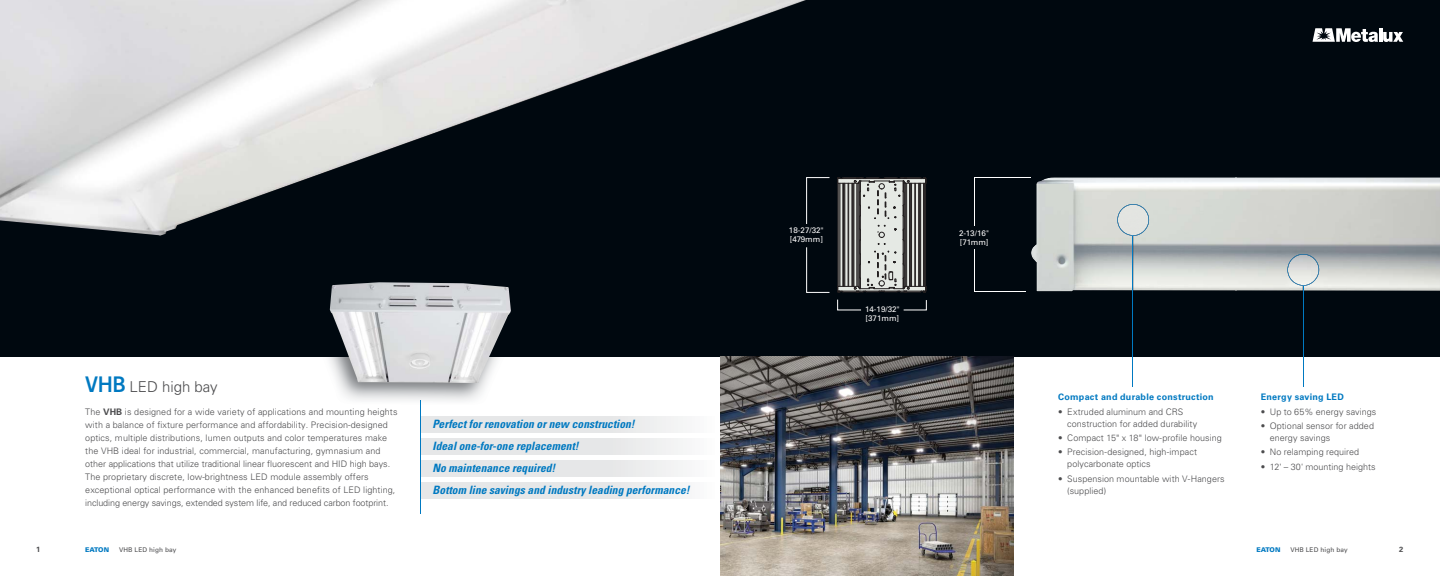
<style>
.page{position:relative;width:1440px;height:576px;background:#fff}
.page>*{position:absolute;margin:0;border:0;box-sizing:border-box;transform-origin:0 0}
.t1{font:300 15px "Univers LT Std";color:#4c4c4e}
.t2{font:italic 700 condensed 11.5px/22.1px "Univers LT Std";color:#0079c1}
.t3{font:300 9px/13px "Univers LT Std";letter-spacing:.01em;color:#4c4c4e}
.t4{font:700 9px "Univers LT Std";letter-spacing:.025em;color:#0079c1}
.t5{font:8px/9.6px "Univers LT Std";color:#fff}
.t6{font:700 7.5px "Univers LT Std";color:#4c4c4e}
.t7{font:6.5px "Univers LT Std";letter-spacing:.015em;color:#4c4c4e}
.t8{font:900 6.5px "Univers LT Std";letter-spacing:-.02em;color:#0079c1}
.s1{font-family:"Eaton";font-weight:700;font-size:22px;color:#0079c1}
.s2{font-weight:700}
.s3{font-family:"Helvetica Neue LT Std";font-weight:300}
.s4{font-family:"Helvetica Neue LT Std"}
.s5{font-family:"Minion Pro";font-weight:400}
</style>
<div class="page">
<div style="left:420px;top:416px;width:297px;height:16px;background:linear-gradient(to right,#e1e2e3,#f3f3f4)"></div>
<div style="left:420px;top:438px;width:297px;height:16px;background:linear-gradient(to right,#e1e2e3,#f3f3f4)"></div>
<div style="left:420px;top:460px;width:297px;height:17px;background:linear-gradient(to right,#e1e2e3,#f3f3f4)"></div>
<div style="left:420px;top:483px;width:297px;height:16px;background:linear-gradient(to right,#e1e2e3,#f3f3f4)"></div>
<div style="left:0;top:0;width:1440px;height:357px;background:#00080f"></div>
<img style="left:0;top:0;width:806px;height:236px">
<svg style="left:1313px;top:28px;width:90px;height:14px"></svg>
<img style="left:720px;top:357px;width:294px;height:219px">
<svg style="left:837px;top:177px;width:90px;height:116px;background:#999a97"></svg>
<svg style="left:806px;top:177px;width:24px;height:47px"></svg>
<svg style="left:806px;top:247px;width:24px;height:46px"></svg>
<svg style="left:903px;top:300px;width:24px;height:10px"></svg>
<svg style="left:837px;top:299px;width:24px;height:11px"></svg>
<img style="left:1031px;top:177px;width:409px;height:114px">
<hr style="left:975px;top:291px;width:51px;height:1px;background:#fff">
<hr style="left:975px;top:177px;width:56px;height:1px;background:#fff">
<hr style="left:974px;top:178px;width:1px;height:47px;background:#fff">
<hr style="left:974px;top:249px;width:1px;height:42px;background:#fff">
<hr style="left:1133px;top:236px;width:1px;height:151px;background:#0079c1">
<hr style="left:1303px;top:286px;width:1px;height:101px;background:#0079c1">
<img style="left:329px;top:308px;width:157px;height:93px">
<img style="left:330px;top:282px;width:181px;height:101px">
<hr style="left:420px;top:401px;width:1px;height:113px;background:#0079c1">
<svg style="left:1117px;top:204px;width:32px;height:32px"></svg>
<svg style="left:1287px;top:254px;width:32px;height:32px"></svg>
<h1 class="t1" style="left:85px;top:379px;width:134px"><span class="s1">VHB</span> LED high bay</h1>
<p class="t3" style="left:85px;top:406px;width:314px">The <span class="s2">VHB</span> is designed for a wide variety of applications and mounting heights with a balance of fixture performance and affordability. Precision-designed optics, multiple distributions, lumen outputs and color temperatures make the VHB ideal for industrial, commercial, manufacturing, gymnasium and other applications that utilize traditional linear fluorescent and HID high bays.<br>The proprietary discrete, low-brightness LED module assembly offers exceptional optical performance with the enhanced benefits of LED lighting, including energy savings, extended system life, and reduced carbon footprint.</p>
<p class="t2" style="left:432px;top:413px;width:259px">Perfect for renovation or new construction!<br>Ideal one-for-one replacement!<br>No maintenance required!<br>Bottom line savings and industry leading performance!</p>
<p class="t5" style="left:789px;top:226px;width:36px">18-27/32" [479mm]</p>
<p class="t5" style="left:865px;top:305px;width:36px">14-19/32" [371mm]</p>
<p class="t5" style="left:959px;top:229px;width:31px">2-13/16<span class="s3">" </span>[71mm]</p>
<p class="t4" style="left:1058px;top:393px;width:157px">Compact and durable construction</p>
<p class="t3" style="left:1067px;top:406px;width:131px;line-height:12px;text-indent:-9px">• Extruded aluminum and CRS construction for added durability</p>
<p class="t3" style="left:1058px;top:432px;width:165px">• Compact 15<span class="s4">"</span> x 18<span class="s4">"</span> low-profile housing</p>
<p class="t3" style="left:1067px;top:447px;width:131px;line-height:12px;text-indent:-9px">• Precision-designed, high-impact polycarbonate optics</p>
<p class="t3" style="left:1067px;top:473px;width:159px;line-height:12px;text-indent:-9px">• Suspension mountable with V-Hangers (supplied)</p>
<p class="t4" style="left:1261px;top:393px;width:85px">Energy saving LED</p>
<p class="t3" style="left:1261px;top:406px;width:117px">• Up to 65% energy savings</p>
<p class="t3" style="left:1270px;top:420px;width:106px;line-height:12px;text-indent:-9px">• Optional sensor for added energy savings</p>
<p class="t3" style="left:1261px;top:446px;width:100px">• No relamping required</p>
<p class="t3" style="left:1261px;top:461px;width:116px">• 12<span class="s5">'</span> – 30<span class="s5">'</span> mounting heights</p>
<p class="t6" style="left:36px;top:546px;width:6px">1</p>
<p class="t8" style="left:85px;top:546px;width:25px">EATON</p>
<p class="t7" style="left:119px;top:546px;width:59px">VHB LED high bay</p>
<p class="t8" style="left:1257px;top:545px;width:25px">EATON</p>
<p class="t7" style="left:1290px;top:546px;width:59px">VHB LED high bay</p>
<p class="t6" style="left:1399px;top:545px;width:6px">2</p>
</div>
